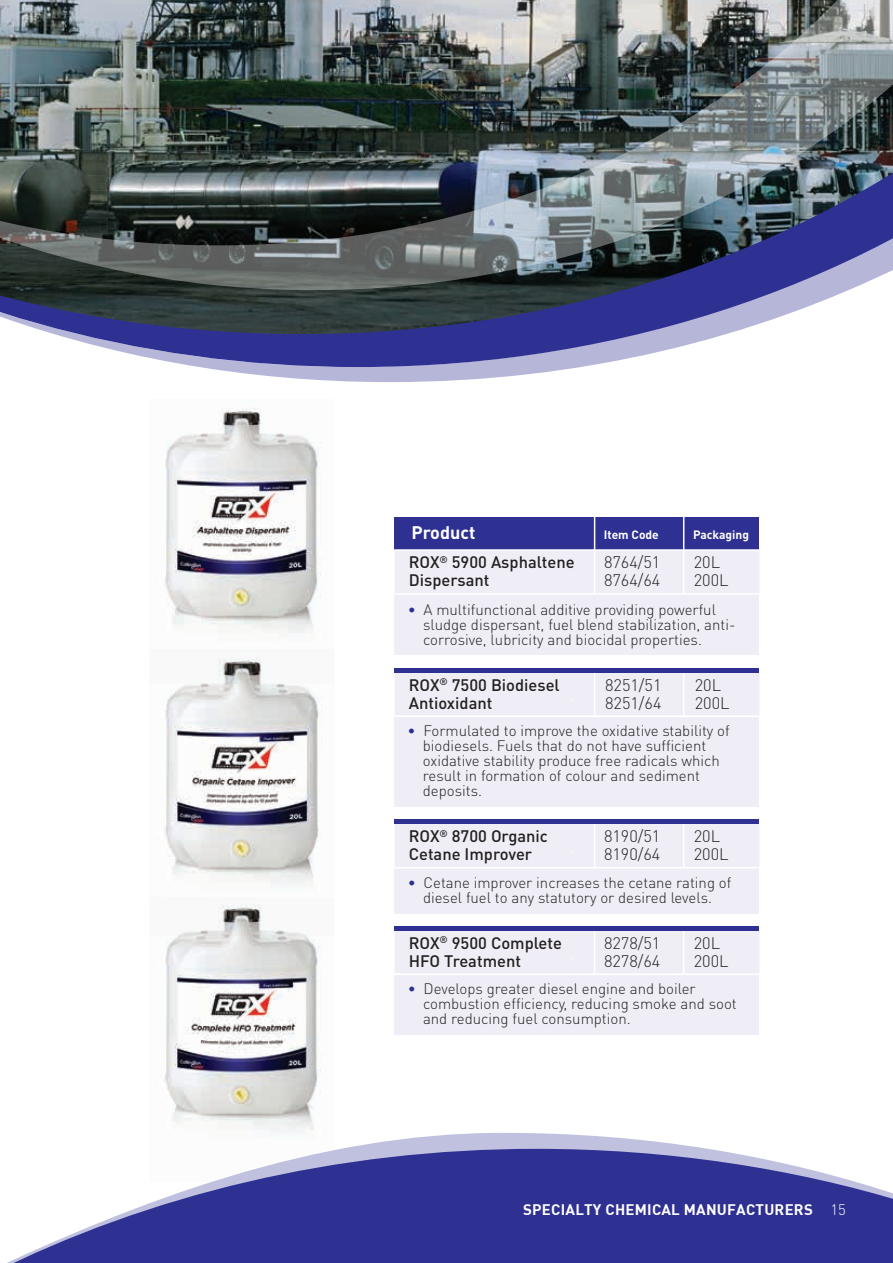
<style>
.page{position:relative;width:893px;height:1263px;background:#fff}
.page>*{position:absolute;margin:0;border:0;box-sizing:border-box;transform-origin:0 0}
.t1{font:700 18px "DIN Pro";color:#fff}
.t2{font:500 16.5px/18px "DIN Pro";color:#231f20}
.t3{font:300 16.5px/18px "DIN Pro";color:#231f20}
.t4{font:300 15px/15px "DIN Pro";color:#231f20}
.t5{font:700 15px "DIN";letter-spacing:.015em;color:#fff}
.t6{font:700 12px "DIN Pro";color:#fff}
.s1{color:#2e3092}
.s2{font-family:"DIN Pro";font-weight:300}
</style>
<div class="page">
<div style="left:395px;top:716px;width:364px;height:90px;background:#efeef6"></div>
<div style="left:395px;top:594px;width:364px;height:61px;background:#efeef6"></div>
<hr style="left:394px;top:593px;width:366px;height:2px;background:#fff">
<hr style="left:394px;top:715px;width:366px;height:2px;background:#fff">
<hr style="left:395px;top:668px;width:364px;height:4px;background:#2e3092">
<img style="left:164px;top:408px;width:157px;height:225px">
<img style="left:164px;top:657px;width:158px;height:230px">
<img style="left:164px;top:904px;width:157px;height:229px">
<svg style="left:270px;top:1133px;width:438px;height:16px;fill:#c0c1de"></svg>
<svg style="left:7px;top:1149px;width:886px;height:114px;fill:#2e3092"></svg>
<svg style="left:200px;top:367px;width:380px;height:15px;fill:#b6b6d8"></svg>
<svg style="left:0;top:290px;width:848px;height:77px"></svg>
<img style="left:0;top:0;width:893px;height:290px">
<svg style="left:395px;top:518px;width:364px;height:75px;background:#9f9fcc"></svg>
<div style="left:395px;top:672px;width:364px;height:43px;background:#efeef6"></div>
<div style="left:395px;top:868px;width:364px;height:45px;background:#efeef6"></div>
<div style="left:395px;top:824px;width:364px;height:43px;background:#efeef6"></div>
<div style="left:395px;top:974px;width:364px;height:60px;background:#efeef6"></div>
<hr style="left:394px;top:973px;width:366px;height:2px;background:#fff">
<div style="left:395px;top:930px;width:364px;height:43px;background:#efeef6"></div>
<div style="left:395px;top:819px;width:364px;height:5px;background:#2e3092"></div>
<hr style="left:395px;top:926px;width:364px;height:4px;background:#2e3092">
<p class="t1" style="left:411px;top:520px;width:66px">Product</p>
<p class="t6" style="left:604px;top:526px;width:56px">Item Code</p>
<p class="t6" style="left:693px;top:526px;width:58px">Packaging</p>
<p class="t3" style="left:604px;top:553px;width:58px">8764/51<br>8764/64</p>
<p class="t3" style="left:694px;top:553px;width:36px">20L<br>200L</p>
<p class="t2" style="left:409px;top:553px;width:167px">ROX<sup>®</sup> 5900 Asphaltene<br>Dispersant</p>
<p class="t4" style="left:423px;top:601px;width:314px;text-indent:-15px"><span class="s1">•</span> A multifunctional additive providing powerful sludge dispersant, fuel blend stabilization, anti&shy;corrosive, lubricity and biocidal properties.</p>
<p class="t3" style="left:605px;top:675px;width:58px">8251/51<br>8251/64</p>
<p class="t3" style="left:695px;top:675px;width:36px">20L<br>200L</p>
<p class="t2" style="left:409px;top:675px;width:153px">ROX<sup>®</sup> 7500 Biodiesel<br>Antioxidant</p>
<p class="t4" style="left:423px;top:723px;width:308px;text-indent:-15px"><span class="s1">•</span> Formulated to improve the oxidative stability of biodiesels. Fuels that do not have sufficient oxidative stability produce free radicals which result in formation of colour and sediment deposits.</p>
<p class="t3" style="left:604px;top:826px;width:58px">8190/51<br>8190/64</p>
<p class="t3" style="left:694px;top:826px;width:36px">20L<br>200L</p>
<p class="t2" style="left:409px;top:826px;width:141px">ROX<sup>®</sup> 8700 Organic<br>Cetane Improver</p>
<p class="t4" style="left:408px;top:874px;width:325px;text-align:center"><span class="s1">•</span> Cetane improver increases the cetane rating of diesel fuel to any statutory or desired levels.</p>
<p class="t3" style="left:604px;top:933px;width:58px">8278/51<br>8278/64</p>
<p class="t3" style="left:694px;top:933px;width:36px">20L<br>200L</p>
<p class="t2" style="left:409px;top:933px;width:155px">ROX<sup>®</sup> 9500 Complete<br>HFO Treatment</p>
<p class="t4" style="left:423px;top:981px;width:315px;text-indent:-15px"><span class="s1">•</span> Develops greater diesel engine and boiler combustion efficiency, reducing smoke and soot and reducing fuel consumption.</p>
<p class="t5" style="left:523px;top:1199px;width:324px">SPECIALTY CHEMICAL MANUFACTURERS <span class="s2">15</span></p>
</div>
